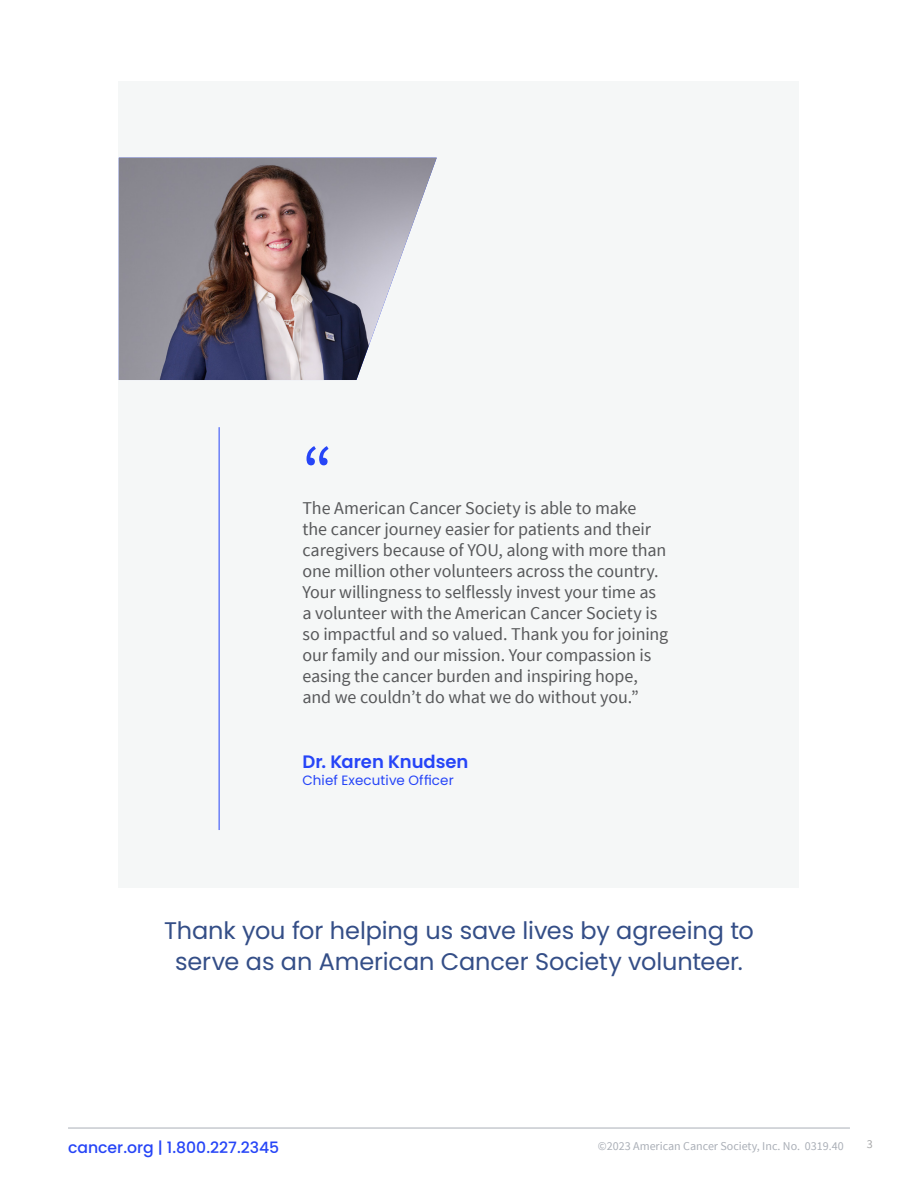
<style>
.page{position:relative;width:918px;height:1188px;background:#fff}
.page>*{position:absolute;margin:0;border:0;box-sizing:border-box;transform-origin:0 0}
.t1{font:72px "Source Sans Pro";color:#2645f7}
.t2{font:24px/31.5px "Poppins";letter-spacing:-.005em;color:#344e87;text-align:center}
.t3{font:18px/21px "Source Sans Pro";letter-spacing:-.005em;color:#57585a}
.t4{font:600 18px "Poppins";letter-spacing:-.005em;color:#2645f7}
.t5{font:500 15.6px "Poppins";color:#2645f7}
.t6{font:13.5px "Poppins";letter-spacing:.005em;color:#2645f7}
.t7{font:12px "Source Sans Pro";color:#aaafb7}
.t8{font:12px "Source Sans Pro";color:#a7a8a9}
</style>
<div class="page">
<hr style="left:68px;top:1128px;width:782px;height:1px;background:#aaafb7">
<div style="left:119px;top:81px;width:680px;height:806px;background:#f5f7f7"></div>
<hr style="left:219px;top:427px;width:1px;height:403px;background:#2645f7">
<img style="left:119px;top:158px;width:318px;height:222px">
<p class="t1" style="left:302px;top:428px;width:32px">“</p>
<p class="t3" style="left:302px;top:498px;width:367px">The American Cancer Society is able to make<br>the cancer journey easier for patients and their caregivers because of YOU, along with more than one million other volunteers across the country.<br>Your willingness to selflessly invest your time as a volunteer with the American Cancer Society is so impactful and so valued. Thank you for joining our family and our mission. Your compassion is easing the cancer burden and inspiring hope, and we couldn’t do what we do without you.”</p>
<p class="t4" style="left:302px;top:752px;width:168px">Dr. Karen Knudsen</p>
<p class="t6" style="left:302px;top:772px;width:153px">Chief Executive Officer</p>
<p class="t2" style="left:164px;top:915px;width:591px">Thank you for helping us save lives by agreeing to serve as an American Cancer Society volunteer.</p>
<p class="t5" style="left:68px;top:1139px;width:213px">cancer.org | 1.800.227.2345</p>
<p class="t7" style="left:598px;top:1138px;width:247px">©2023 American Cancer Society, Inc. No. 0319.40</p>
<p class="t8" style="left:867px;top:1137px;width:7px">3</p>
</div>
